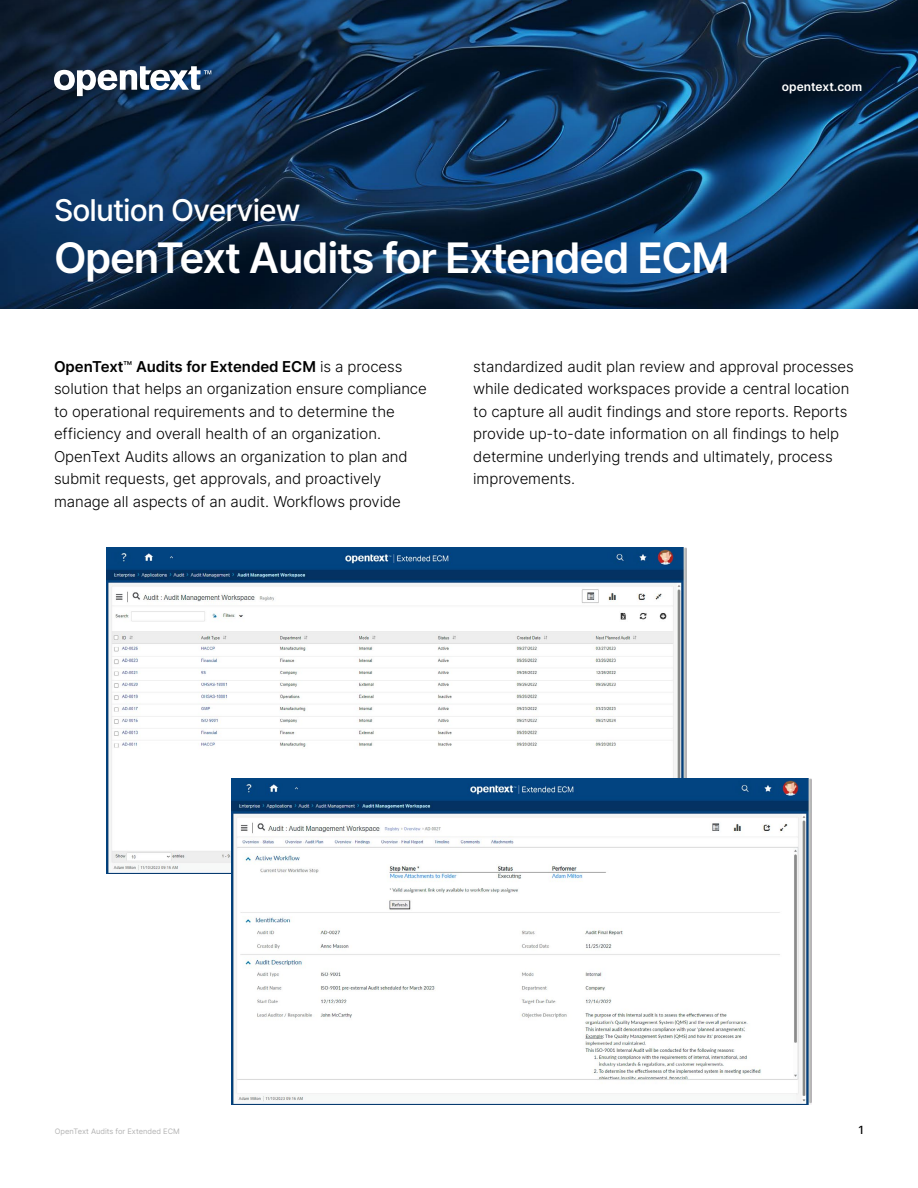
<style>
.page{position:relative;width:918px;height:1188px;background:#fff}
.page>*{position:absolute;margin:0;border:0;box-sizing:border-box;transform-origin:0 0}
.t1{font:600 42px "Inter";letter-spacing:-.03em;color:#fff}
.t2{font:500 30px "Inter";letter-spacing:-.03em;color:#fff}
.t3{font:300 15px/22.5px "Inter";letter-spacing:-.005em;color:#000}
.t4{font:600 12px "Inter";color:#fff}
.t5{font:500 11.25px "Inter";color:#000}
.t6{font:7.5px "Inter";color:#b3b3b3}
.s1{font-weight:600}
.s2{font-weight:400}
</style>
<div class="page">
<img style="left:0;top:0;width:918px;height:309px">
<svg style="left:54px;top:66px;width:157px;height:30px"></svg>
<img style="left:106px;top:548px;width:581px;height:326px">
<img style="left:231px;top:778px;width:581px;height:327px">
<p class="t2" style="left:54px;top:188px;width:248px">Solution Overview</p>
<p class="t1" style="left:54px;top:227px;width:677px">OpenText Audits for Extended ECM</p>
<p class="t4" style="left:782px;top:77px;width:82px">opentext.com</p>
<p class="t3" style="left:54px;top:354px;width:374px"><span class="s1">OpenText</span><span class="s2">™</span> <span class="s1">Audits for Extended ECM</span> is a process solution that helps an organization ensure compliance to operational requirements and to determine the efficiency and overall health of an organization.<br>OpenText Audits allows an organization to plan and submit requests, get approvals, and proactively manage all aspects of an audit. Workflows provide</p>
<p class="t3" style="left:473px;top:354px;width:382px">standardized audit plan review and approval processes while dedicated workspaces provide a central location to capture all audit findings and store reports. Reports provide up-to-date information on all findings to help determine underlying trends and ultimately, process improvements.</p>
<p class="t6" style="left:55px;top:1126px;width:126px">OpenText Audits for Extended ECM</p>
<p class="t5" style="left:858px;top:1122px;width:7px">1</p>
</div>
